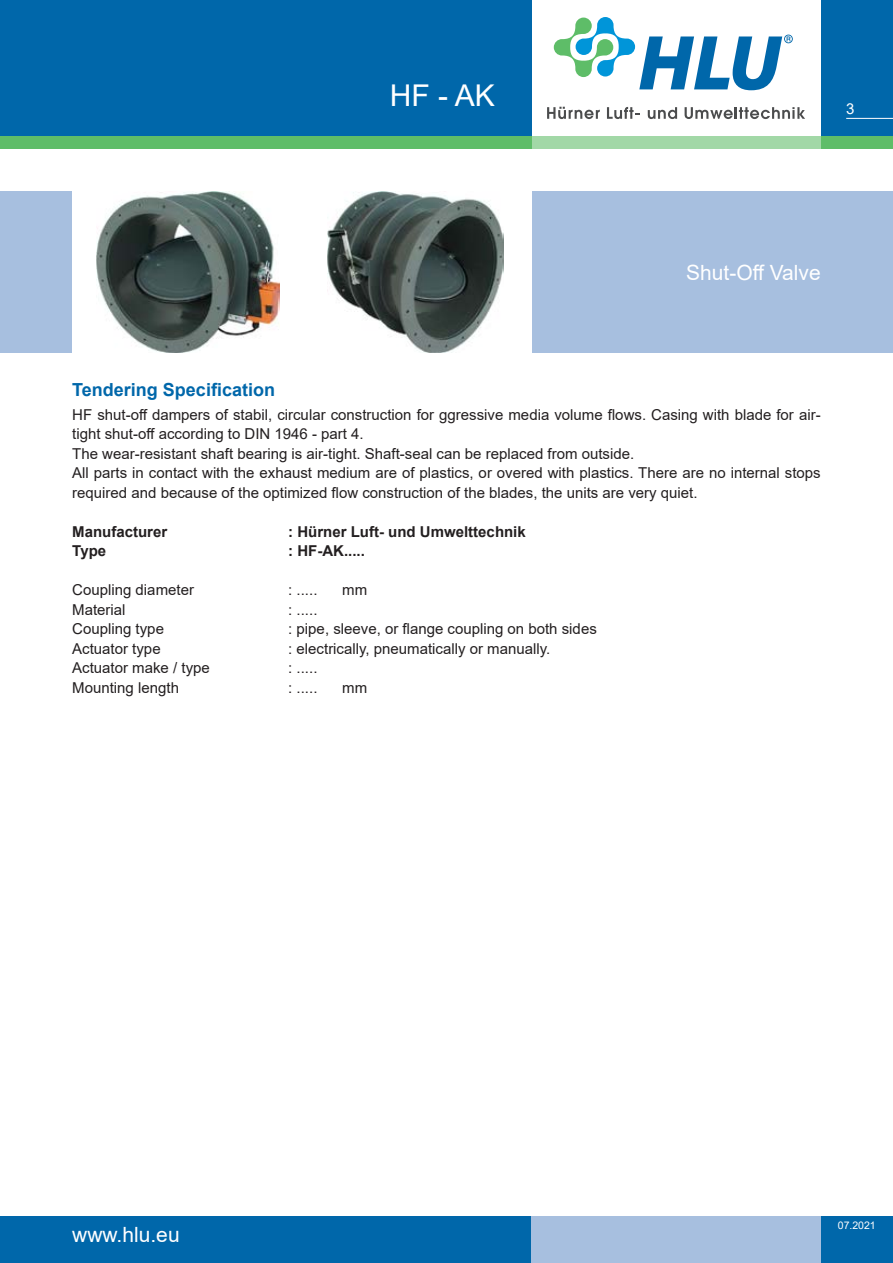
<style>
.page{position:relative;width:893px;height:1263px;background:#fff}
.page>*{position:absolute;margin:0;border:0;box-sizing:border-box;transform-origin:0 0}
.t1{font:30px "Arial";color:#fff}
.t2{font:21px "Arial";color:#fff}
.t3{font:700 18px "Arial";color:#0067aa}
.t4{font:15px/19.5px "Arial";color:#231f20}
.t5{font:700 15px "Arial";color:#231f20}
.t6{font:15px "Arial";color:#fff}
.t7{font:10.5px "Arial";color:#fff}
</style>
<div class="page">
<div style="left:821px;top:0;width:72px;height:136px;background:#0067aa"></div>
<div style="left:0;top:0;width:531px;height:136px;background:#0067aa"></div>
<hr style="left:846px;top:118px;width:47px;height:1px;background:#fff">
<div style="left:821px;top:1216px;width:72px;height:47px;background:#0067aa"></div>
<div style="left:0;top:1216px;width:531px;height:47px;background:#0067aa"></div>
<div style="left:0;top:136px;width:531px;height:13px;background:#5ebd68"></div>
<div style="left:531px;top:136px;width:290px;height:13px;background:#a2d8a7"></div>
<div style="left:821px;top:136px;width:72px;height:13px;background:#5ebd68"></div>
<svg style="left:547px;top:107px;width:53px;height:12px"></svg>
<svg style="left:607px;top:107px;width:33px;height:12px"></svg>
<svg style="left:648px;top:107px;width:29px;height:12px"></svg>
<svg style="left:685px;top:107px;width:120px;height:12px"></svg>
<svg style="left:554px;top:17px;width:239px;height:73px"></svg>
<div style="left:531px;top:1216px;width:290px;height:47px;background:#a7bfdf"></div>
<img style="left:327px;top:192px;width:177px;height:161px">
<img style="left:97px;top:192px;width:182px;height:161px">
<div style="left:0;top:191px;width:72px;height:162px;background:#a7bfdf"></div>
<div style="left:531px;top:191px;width:362px;height:162px;background:#a7bfdf"></div>
<h1 class="t1" style="left:390px;top:75px;width:107px">HF - AK</h1>
<p class="t6" style="left:846px;top:98px;width:10px">3</p>
<p class="t2" style="left:686px;top:258px;width:136px">Shut-Off Valve</p>
<p class="t3" style="left:72px;top:377px;width:204px">Tendering Specification</p>
<p class="t4" style="left:72px;top:404px;width:750px">HF shut-off dampers of stabil, circular construction for ggressive media volume flows. Casing with blade for air&shy;tight shut-off according to DIN 1946 - part 4.</p>
<p class="t4" style="left:72px;top:443px;width:563px">The wear-resistant shaft bearing is air-tight. Shaft-seal can be replaced from outside.</p>
<p class="t4" style="left:72px;top:463px;width:750px">All parts in contact with the exhaust medium are of plastics, or overed with plastics. There are no internal stops required and because of the optimized flow construction of the blades, the units are very quiet.</p>
<p class="t5" style="left:72px;top:521px;width:97px">Manufacturer</p>
<p class="t5" style="left:288px;top:521px;width:239px">: Hürner Luft- und Umwelttechnik</p>
<p class="t5" style="left:72px;top:540px;width:35px">Type</p>
<p class="t5" style="left:288px;top:540px;width:78px">: HF-AK.....</p>
<p class="t4" style="left:72px;top:580px;width:123px">Coupling diameter</p>
<p class="t4" style="left:288px;top:580px;width:31px">: .....</p>
<p class="t4" style="left:342px;top:580px;width:26px">mm</p>
<p class="t4" style="left:72px;top:599px;width:55px">Material</p>
<p class="t4" style="left:288px;top:599px;width:31px">: .....</p>
<p class="t4" style="left:72px;top:619px;width:93px">Coupling type</p>
<p class="t4" style="left:288px;top:619px;width:310px">: pipe, sleeve, or flange coupling on both sides</p>
<p class="t4" style="left:72px;top:638px;width:90px">Actuator type</p>
<p class="t4" style="left:288px;top:638px;width:264px">: electrically, pneumatically or manually.</p>
<p class="t4" style="left:72px;top:658px;width:139px">Actuator make / type</p>
<p class="t4" style="left:288px;top:658px;width:31px">: .....</p>
<p class="t4" style="left:72px;top:677px;width:108px">Mounting length</p>
<p class="t4" style="left:288px;top:677px;width:31px">: .....</p>
<p class="t4" style="left:342px;top:677px;width:26px">mm</p>
<h2 class="t2" style="left:72px;top:1220px;width:109px">www.hlu.eu</h2>
<p class="t7" style="left:838px;top:1218px;width:39px">07.2021</p>
</div>
